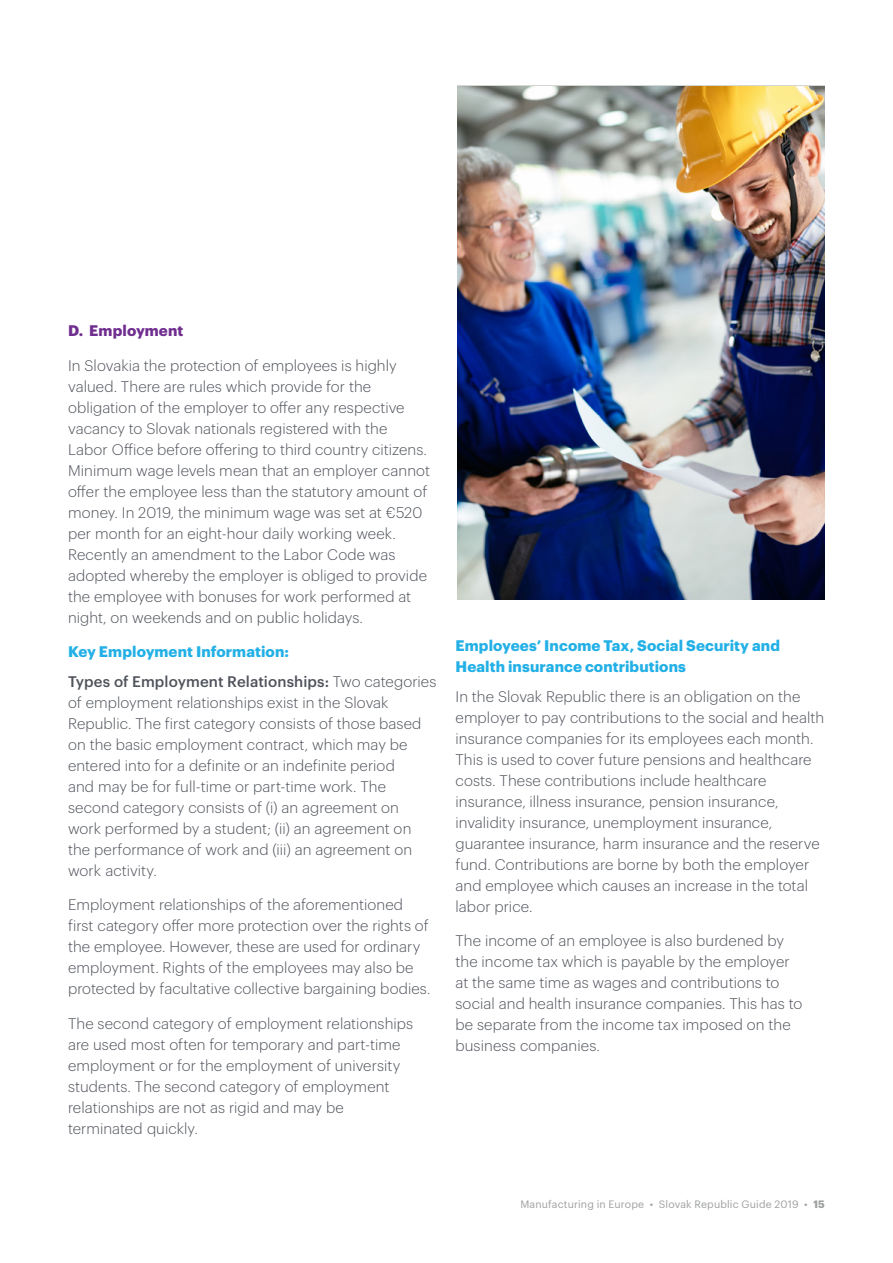
<style>
.page{position:relative;width:893px;height:1263px;background:#fff}
.page>*{position:absolute;margin:0;border:0;box-sizing:border-box;transform-origin:0 0}
.t1{font:300 15px/21px "Dentons Sans";letter-spacing:.005em;color:#4e525a}
.t2{font:500 15px/29.5px "Dentons Sans";letter-spacing:.005em;color:#4e525a}
.t3{font:700 15px/21px "Dentons Sans";letter-spacing:.01em;color:#23b0e6}
.t4{font:700 15px "Dentons Sans";letter-spacing:.01em;color:#6f2e8f}
.t5{font:10.5px "Dentons Sans";letter-spacing:.015em;color:#9fa0a1}
.s1{font-weight:700;color:#23b0e6}
.s2{font-weight:300}
.s3{font-weight:700}
</style>
<div class="page">
<img style="left:457px;top:86px;width:368px;height:514px">
<p class="t4" style="left:68px;top:319px;width:117px">D. Employment</p>
<p class="t1" style="left:68px;top:354px;width:364px">In Slovakia the protection of employees is highly valued. There are rules which provide for the obligation of the employer to offer any respective vacancy to Slovak nationals registered with the Labor Office before offering to third country citizens.<br>Minimum wage levels mean that an employer cannot offer the employee less than the statutory amount of money. In 2019, the minimum wage was set at €520 per month for an eight-hour daily working week.<br>Recently an amendment to the Labor Code was adopted whereby the employer is obliged to provide the employee with bonuses for work performed at night, on weekends and on public holidays.</p>
<p class="t2" style="left:68px;top:636px;width:370px"><span class="s1">Key Employment Information:<br></span>Types of Employment Relationships: <span class="s2">Two categories</span></p>
<p class="t1" style="left:68px;top:691px;width:355px">of employment relationships exist in the Slovak Republic. The first category consists of those based on the basic employment contract, which may be entered into for a definite or an indefinite period and may be for full-time or part-time work. The second category consists of (i) an agreement on work performed by a student; (ii) an agreement on the performance of work and (iii) an agreement on work activity.</p>
<p class="t1" style="left:68px;top:893px;width:364px">Employment relationships of the aforementioned first category offer more protection over the rights of the employee. However, these are used for ordinary employment. Rights of the employees may also be protected by facultative collective bargaining bodies.</p>
<p class="t1" style="left:68px;top:1012px;width:347px">The second category of employment relationships are used most often for temporary and part-time employment or for the employment of university students. The second category of employment relationships are not as rigid and may be terminated quickly.</p>
<p class="t3" style="left:455px;top:634px;width:326px">Employees’ Income Tax, Social Security and<br>Health insurance contributions</p>
<p class="t1" style="left:455px;top:685px;width:370px">In the Slovak Republic there is an obligation on the employer to pay contributions to the social and health insurance companies for its employees each month.<br>This is used to cover future pensions and healthcare costs. These contributions include healthcare insurance, illness insurance, pension insurance, invalidity insurance, unemployment insurance, guarantee insurance, harm insurance and the reserve fund. Contributions are borne by both the employer and employee which causes an increase in the total labor price.</p>
<p class="t1" style="left:455px;top:929px;width:348px">The income of an employee is also burdened by the income tax which is payable by the employer at the same time as wages and contributions to social and health insurance companies. This has to be separate from the income tax imposed on the business companies.</p>
<p class="t5" style="left:520px;top:1196px;width:306px">Manufacturing in Europe • Slovak Republic Guide 2019 • <span class="s3">15</span></p>
</div>
